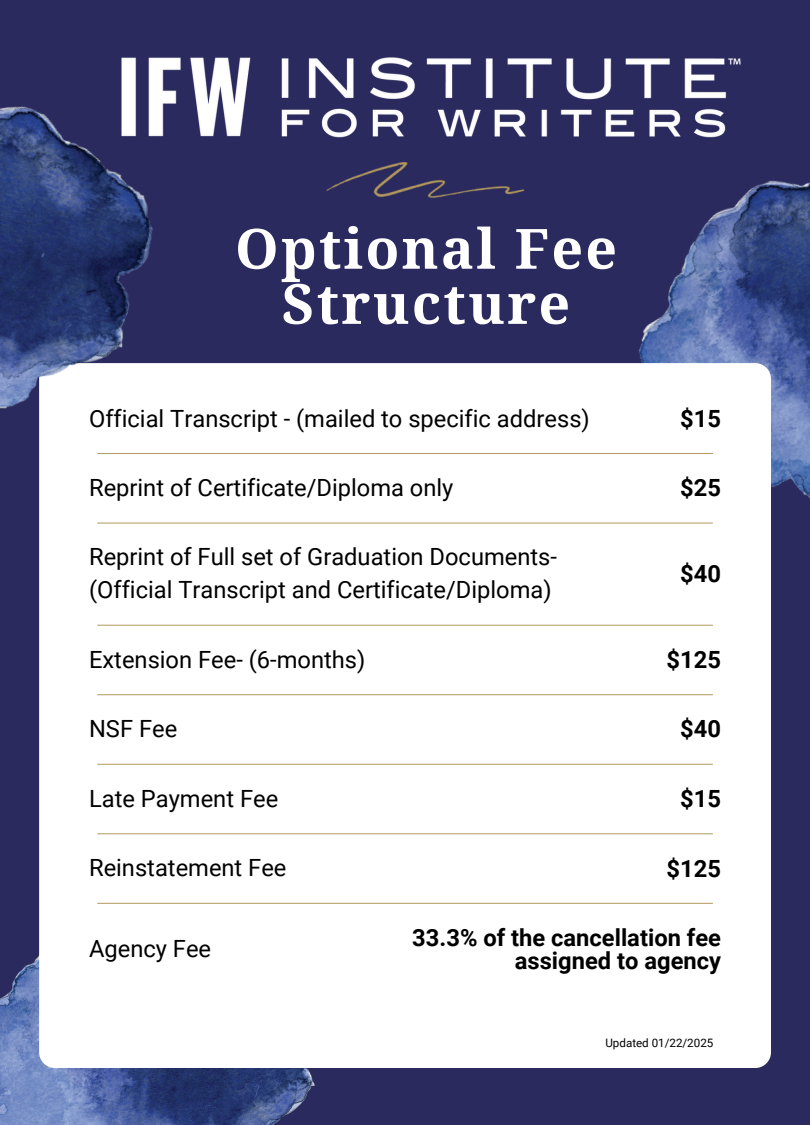
<style>
.page{position:relative;width:810px;height:1125px;background:#2a2a5e}
.page>*{position:absolute;margin:0;border:0;box-sizing:border-box;transform-origin:0 0}
.t1{font:700 55.5px/55.1px "Noto Serif";letter-spacing:.04em;color:#fff;text-align:center}
.t2{font:23.7px/32.7px "Roboto";color:#000}
.t3{font:700 23.7px/23.2px "Roboto";color:#000;text-align:right}
.t4{font:11.6px "Roboto";color:#000}
</style>
<div class="page">
<img style="left:639px;top:180px;width:171px;height:318px">
<img style="left:0;top:956px;width:315px;height:169px">
<img style="left:281px;top:57px;width:460px;height:81px">
<img style="left:326px;top:162px;width:199px;height:36px">
<div style="left:39px;top:363px;width:732px;height:705px;background:#fff;border-radius:16px"></div>
<hr style="left:98px;top:453px;width:615px;height:1px;background:#b3995d">
<hr style="left:98px;top:523px;width:615px;height:1px;background:#b3995d">
<hr style="left:98px;top:625px;width:615px;height:1px;background:#b3995d">
<hr style="left:98px;top:833px;width:615px;height:1px;background:#b3995d">
<hr style="left:98px;top:764px;width:615px;height:1px;background:#b3995d">
<hr style="left:98px;top:694px;width:615px;height:1px;background:#b3995d">
<hr style="left:98px;top:903px;width:615px;height:1px;background:#b3995d">
<img style="left:0;top:57px;width:256px;height:491px">
<p class="t1" style="left:235px;top:220px;width:383px">Optional Fee<br>Structure</p>
<p class="t2" style="left:89px;top:402px;width:502px">Official Transcript - (mailed to specific address)</p>
<p class="t3" style="left:680px;top:407px;width:42px">$15</p>
<p class="t2" style="left:89px;top:471px;width:366px">Reprint of Certificate/Diploma only</p>
<h1 class="t3" style="left:680px;top:477px;width:42px">$25</h1>
<h3 class="t2" style="left:89px;top:541px;width:469px">Reprint of Full set of Graduation Documents-(Official Transcript and Certificate/Diploma)</h3>
<h2 class="t3" style="left:680px;top:562px;width:42px">$40</h2>
<p class="t2" style="left:89px;top:643px;width:278px">Extension Fee- (6-months)</p>
<h3 class="t3" style="left:667px;top:648px;width:56px">$125</h3>
<h2 class="t2" style="left:89px;top:713px;width:90px">NSF Fee</h2>
<p class="t3" style="left:680px;top:718px;width:42px">$40</p>
<h3 class="t2" style="left:89px;top:782px;width:191px">Late Payment Fee</h3>
<h2 class="t3" style="left:680px;top:787px;width:42px">$15</h2>
<p class="t2" style="left:89px;top:852px;width:199px">Reinstatement Fee</p>
<h3 class="t3" style="left:667px;top:857px;width:56px">$125</h3>
<h2 class="t2" style="left:89px;top:933px;width:124px">Agency Fee</h2>
<p class="t3" style="left:412px;top:926px;width:310px">33.3% of the cancellation fee assigned to agency</p>
<h3 class="t4" style="left:605px;top:1036px;width:109px">Updated 01/22/2025</h3>
</div>
